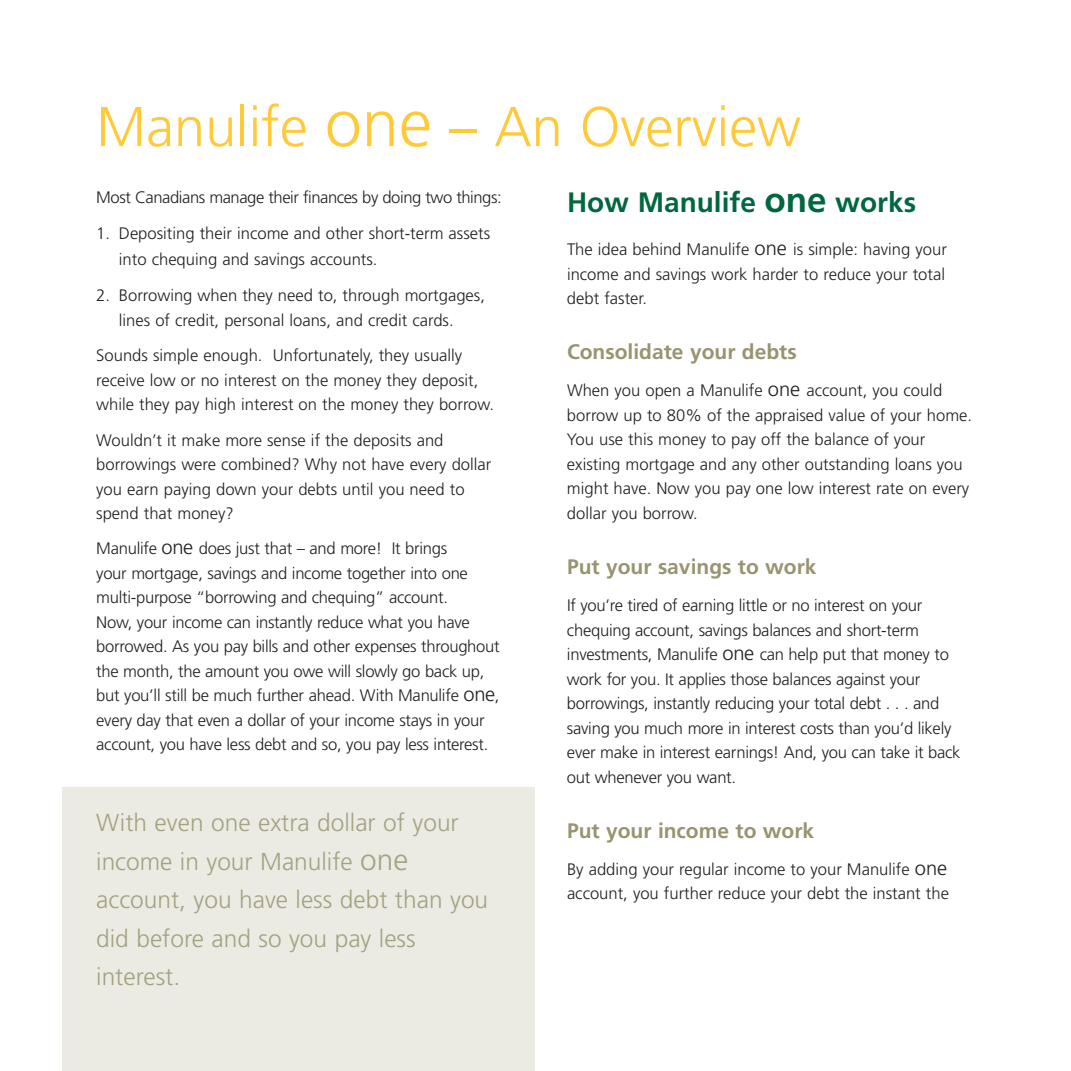
<style>
.page{position:relative;width:1071px;height:1071px;background:#fff}
.page>*{position:absolute;margin:0;border:0;box-sizing:border-box;transform-origin:0 0}
.t1{font:300 56px "Frutiger";color:#ffc938}
.t2{font:700 28px "Frutiger";color:#00673e}
.t3{font:300 24.5px/38.5px "Frutiger";color:#a4a281}
.t4{font:700 21px "Frutiger";color:#98946f}
.t5{font:300 16.62px/24.5px "Frutiger";letter-spacing:-.015em;color:#231f20}
.s1{font-size:66.5px}
.s2{font-size:20.12px}
.s3{font-size:29.75px}
.s4{font-size:35px}
</style>
<div class="page">
<div style="left:63px;top:788px;width:472px;height:283px;background:#ecebe3"></div>
<h1 class="t1" style="left:96px;top:104px;width:706px">Manulife <span class="s1">one</span> – An Overview</h1>
<p class="t5" style="left:96px;top:186px;width:407px">Most Canadians manage their finances by doing two things:</p>
<p class="t5" style="left:119px;top:222px;width:373px;line-height:25.4px;text-indent:-23px">1. Depositing their income and other short-term assets into chequing and savings accounts.</p>
<p class="t5" style="left:96px;top:284px;width:390px;line-height:25.4px;text-align:center">2. Borrowing when they need to, through mortgages, lines of credit, personal loans, and credit cards.</p>
<p class="t5" style="left:96px;top:345px;width:399px">Sounds simple enough. Unfortunately, they usually receive low or no interest on the money they deposit, while they pay high interest on the money they borrow.</p>
<p class="t5" style="left:96px;top:429px;width:397px">Wouldn’t it make more sense if the deposits and borrowings were combined? Why not have every dollar you earn paying down your debts until you need to spend that money?</p>
<p class="t5" style="left:96px;top:538px;width:405px">Manulife <span class="s2">one</span> does just that – and more! It brings<br>your mortgage, savings and income together into one multi-purpose “borrowing and chequing” account.<br>Now, your income can instantly reduce what you have borrowed. As you pay bills and other expenses throughout the month, the amount you owe will slowly go back up, but you’ll still be much further ahead. With Manulife <span class="s2">one</span>, every day that even a dollar of your income stays in your account, you have less debt and so, you pay less interest.</p>
<h3 class="t3" style="left:96px;top:805px;width:394px">With even one extra dollar of your income in your Manulife <span class="s3">one </span>account, you have less debt than you did before and so you pay less interest.</h3>
<h2 class="t2" style="left:567px;top:191px;width:351px">How Manulife <span class="s4">one</span> works</h2>
<p class="t5" style="left:567px;top:238px;width:381px;text-align:justify">The idea behind Manulife <span class="s2">one</span> is simple: having your income and savings work harder to reduce your total debt faster.</p>
<p class="t4" style="left:567px;top:343px;width:231px">Consolidate your debts</p>
<p class="t5" style="left:567px;top:380px;width:407px">When you open a Manulife <span class="s2">one</span> account, you could borrow up to 80% of the appraised value of your home.<br>You use this money to pay off the balance of your existing mortgage and any other outstanding loans you might have. Now you pay one low interest rate on every dollar you borrow.</p>
<p class="t4" style="left:567px;top:558px;width:251px">Put your savings to work</p>
<p class="t5" style="left:567px;top:594px;width:395px">If you’re tired of earning little or no interest on your chequing account, savings balances and short-term investments, Manulife <span class="s2">one</span> can help put that money to work for you. It applies those balances against your borrowings, instantly reducing your total debt . . . and saving you much more in interest costs than you’d likely ever make in interest earnings! And, you can take it back out whenever you want.</p>
<p class="t4" style="left:567px;top:822px;width:249px">Put your income to work</p>
<p class="t5" style="left:567px;top:858px;width:384px">By adding your regular income to your Manulife <span class="s2">one </span>account, you further reduce your debt the instant the</p>
</div>
